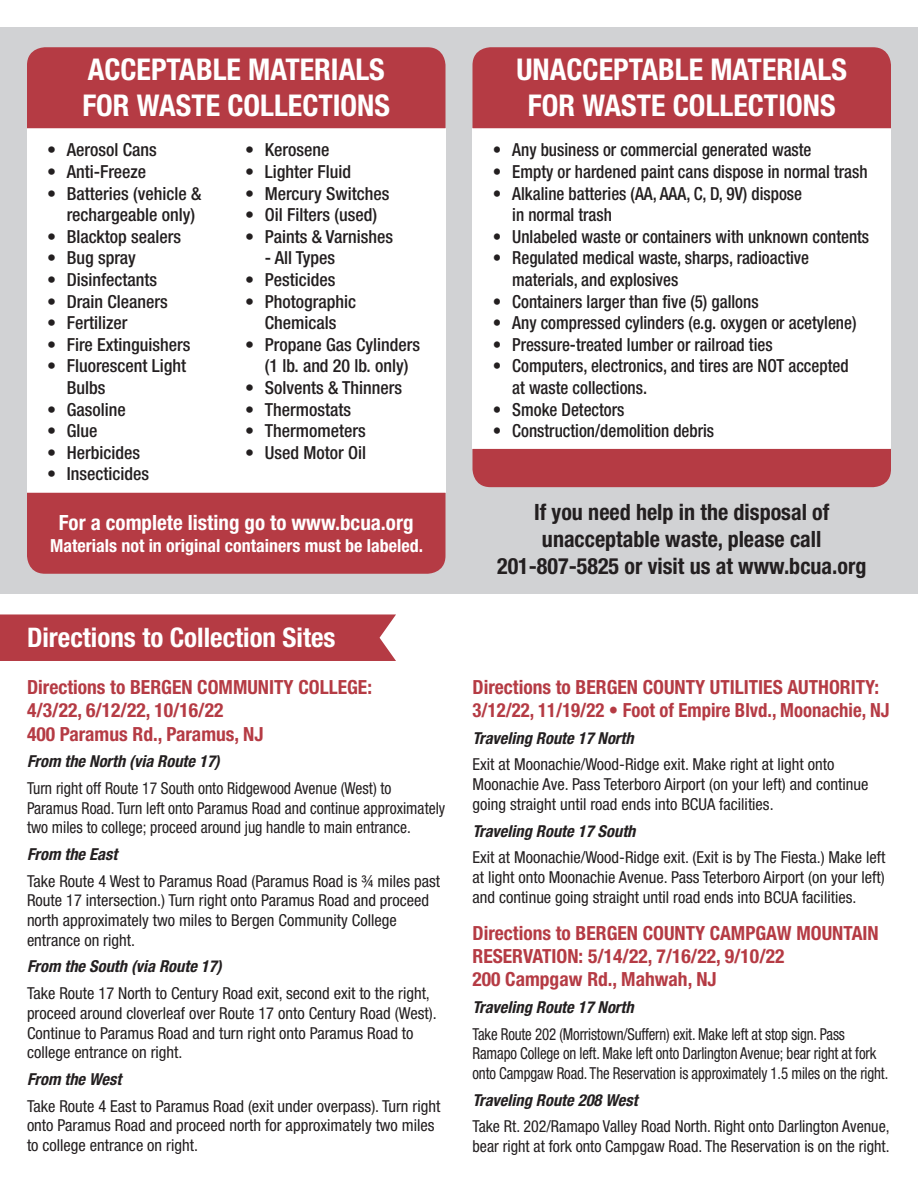
<style>
.page{position:relative;width:918px;height:1188px;background:#fff}
.page>*{position:absolute;margin:0;border:0;box-sizing:border-box;transform-origin:0 0}
.t1{font:700 condensed 30px/36px "Helvetica Neue LT Std";color:#fff}
.t2{font:700 condensed 27px "Helvetica Neue LT Std";color:#fff}
.t3{font:700 condensed 22.5px/27px "Helvetica Neue LT Std";color:#231f20;text-align:center}
.t4{font:700 condensed 21px "Helvetica Neue LT Std";color:#fff}
.t5{font:700 condensed 19.5px/23.4px "Helvetica Neue LT Std";color:#b53b44}
.t6{font:500 condensed 18px/21.6px "Helvetica Neue LT Std";color:#231f20;scale:.95 1}
.t7{font:500 condensed 18px/21.6px "Helvetica Neue LT Std";color:#231f20}
.t8{font:700 condensed 18px "Helvetica Neue LT Std";color:#fff}
.t9{font:condensed 16.5px/19.8px "Helvetica Neue LT Std";color:#231f20}
.t10{font:condensed 16.5px/19.8px "Helvetica Neue LT Std";color:#231f20;scale:.9 1}
.t11{font:condensed 16.5px/19.8px "Helvetica Neue LT Std";color:#231f20;scale:.95 1}
.t12{font:italic 700 condensed 16.5px "Helvetica Neue LT Std";color:#231f20}
</style>
<div class="page">
<div style="left:0;top:27px;width:918px;height:567px;background:#d1d2d4"></div>
<div style="left:27px;top:128px;width:419px;height:365px;background:#fff"></div>
<div style="left:472px;top:128px;width:419px;height:321px;background:#fff"></div>
<div style="left:27px;top:47px;width:419px;height:81px;background:#b53b44"></div>
<div style="left:27px;top:493px;width:419px;height:81px;background:#b53b44"></div>
<div style="left:472px;top:449px;width:419px;height:38px;background:#b53b44"></div>
<div style="left:472px;top:47px;width:419px;height:81px;background:#b53b44"></div>
<div style="left:0;top:614px;width:396px;height:47px;background:#b53b44"></div>
<p class="t1" style="left:82px;top:51px;width:309px">ACCEPTABLE MATERIALS<br>FOR WASTE COLLECTIONS</p>
<p class="t7" style="left:47px;top:139px;width:111px">• Aerosol Cans</p>
<p class="t7" style="left:47px;top:161px;width:101px">• Anti-Freeze</p>
<p class="t7" style="left:67px;top:182px;width:136px;text-indent:-20px">• Batteries (vehicle &amp; rechargeable only)</p>
<p class="t7" style="left:47px;top:225px;width:136px">• Blacktop sealers</p>
<p class="t7" style="left:47px;top:247px;width:90px">• Bug spray</p>
<p class="t7" style="left:47px;top:269px;width:111px">• Disinfectants</p>
<p class="t7" style="left:47px;top:290px;width:122px">• Drain Cleaners</p>
<p class="t7" style="left:47px;top:312px;width:82px">• Fertilizer</p>
<p class="t7" style="left:47px;top:333px;width:145px">• Fire Extinguishers</p>
<p class="t7" style="left:67px;top:355px;width:121px;text-indent:-20px">• Fluorescent Light<br>Bulbs</p>
<p class="t7" style="left:47px;top:398px;width:80px">• Gasoline</p>
<p class="t7" style="left:47px;top:420px;width:52px">• Glue</p>
<p class="t7" style="left:47px;top:441px;width:94px">• Herbicides</p>
<p class="t7" style="left:47px;top:463px;width:103px">• Insecticides</p>
<p class="t7" style="left:245px;top:139px;width:86px">• Kerosene</p>
<p class="t7" style="left:245px;top:161px;width:107px">• Lighter Fluid</p>
<p class="t7" style="left:245px;top:182px;width:146px">• Mercury Switches</p>
<p class="t7" style="left:245px;top:204px;width:133px">• Oil Filters (used)</p>
<p class="t7" style="left:245px;top:225px;width:149px">• Paints &amp; Varnishes</p>
<p class="t7" style="left:265px;top:247px;width:72px">- All Types</p>
<p class="t7" style="left:245px;top:269px;width:92px">• Pesticides</p>
<p class="t7" style="left:245px;top:290px;width:112px;text-align:center">• Photographic<br>Chemicals</p>
<p class="t7" style="left:245px;top:333px;width:176px;text-align:center">• Propane Gas Cylinders (1 lb. and 20 lb. only)</p>
<p class="t7" style="left:245px;top:377px;width:158px">• Solvents &amp; Thinners</p>
<p class="t7" style="left:245px;top:398px;width:108px">• Thermostats</p>
<p class="t7" style="left:245px;top:420px;width:122px">• Thermometers</p>
<p class="t7" style="left:245px;top:441px;width:122px">• Used Motor Oil</p>
<p class="t4" style="left:59px;top:510px;width:356px">For a complete listing go to www.bcua.org</p>
<p class="t8" style="left:50px;top:534px;width:374px">Materials not in original containers must be labeled.</p>
<p class="t2" style="left:27px;top:621px;width:310px">Directions to Collection Sites</p>
<p class="t5" style="left:27px;top:675px;width:347px">Directions to BERGEN COMMUNITY COLLEGE:<br>4/3/22, 6/12/22, 10/16/22<br>400 Paramus Rd., Paramus, NJ</p>
<p class="t12" style="left:27px;top:751px;width:194px">From the North (via Route 17)</p>
<p class="t11" style="left:27px;top:778px;width:442px">Turn right off Route 17 South onto Ridgewood Avenue (West) to<br>Paramus Road. Turn left onto Paramus Road and continue approximately two miles to college; proceed around jug handle to main entrance.</p>
<p class="t12" style="left:27px;top:844px;width:92px">From the East</p>
<p class="t9" style="left:27px;top:871px;width:415px">Take Route 4 West to Paramus Road (Paramus Road is ¾ miles past Route 17 intersection.) Turn right onto Paramus Road and proceed north approximately two miles to Bergen Community College entrance on right.</p>
<p class="t12" style="left:27px;top:957px;width:196px">From the South (via Route 17)</p>
<p class="t9" style="left:27px;top:983px;width:411px">Take Route 17 North to Century Road exit, second exit to the right, proceed around cloverleaf over Route 17 onto Century Road (West).<br>Continue to Paramus Road and turn right onto Paramus Road to college entrance on right.</p>
<p class="t12" style="left:27px;top:1069px;width:96px">From the West</p>
<p class="t9" style="left:27px;top:1096px;width:415px">Take Route 4 East to Paramus Road (exit under overpass). Turn right onto Paramus Road and proceed north for approximately two miles to college entrance on right.</p>
<p class="t1" style="left:516px;top:51px;width:332px;text-align:center">UNACCEPTABLE MATERIALS<br>FOR WASTE COLLECTIONS</p>
<p class="t6" style="left:493px;top:139px;width:337px">• Any business or commercial generated waste</p>
<p class="t6" style="left:493px;top:161px;width:396px">• Empty or hardened paint cans dispose in normal trash</p>
<p class="t6" style="left:512px;top:182px;width:307px;text-indent:-20px">• Alkaline batteries (AA, AAA, C, D, 9V) dispose in normal trash</p>
<p class="t6" style="left:493px;top:225px;width:398px">• Unlabeled waste or containers with unknown contents</p>
<p class="t6" style="left:512px;top:247px;width:314px;text-indent:-20px">• Regulated medical waste, sharps, radioactive materials, and explosives</p>
<p class="t6" style="left:493px;top:290px;width:281px">• Containers larger than five (5) gallons</p>
<p class="t6" style="left:493px;top:312px;width:384px">• Any compressed cylinders (e.g. oxygen or acetylene)</p>
<p class="t6" style="left:493px;top:333px;width:296px">• Pressure-treated lumber or railroad ties</p>
<p class="t6" style="left:512px;top:355px;width:356px;text-indent:-20px">• Computers, electronics, and tires are NOT accepted at waste collections.</p>
<p class="t6" style="left:493px;top:398px;width:140px">• Smoke Detectors</p>
<p class="t6" style="left:493px;top:420px;width:235px">• Construction/demolition debris</p>
<p class="t3" style="left:497px;top:498px;width:371px">If you need help in the disposal of unacceptable waste, please call<br>201-807-5825 or visit us at www.bcua.org</p>
<p class="t5" style="left:472px;top:675px;width:418px">Directions to BERGEN COUNTY UTILITIES AUTHORITY:<br>3/12/22, 11/19/22 • Foot of Empire Blvd., Moonachie, NJ</p>
<p class="t12" style="left:472px;top:728px;width:163px">Traveling Route 17 North</p>
<p class="t9" style="left:472px;top:755px;width:397px">Exit at Moonachie/Wood-Ridge exit. Make right at light onto<br>Moonachie Ave. Pass Teterboro Airport (on your left) and continue going straight until road ends into BCUA facilities.</p>
<p class="t12" style="left:472px;top:821px;width:164px">Traveling Route 17 South</p>
<p class="t9" style="left:472px;top:847px;width:414px;text-align:justify">Exit at Moonachie/Wood-Ridge exit. (Exit is by The Fiesta.) Make left at light onto Moonachie Avenue. Pass Teterboro Airport (on your left) and continue going straight until road ends into BCUA facilities.</p>
<p class="t5" style="left:472px;top:921px;width:408px">Directions to BERGEN COUNTY CAMPGAW MOUNTAIN<br>RESERVATION: 5/14/22, 7/16/22, 9/10/22<br>200 Campgaw Rd., Mahwah, NJ</p>
<p class="t12" style="left:472px;top:997px;width:163px">Traveling Route 17 North</p>
<p class="t10" style="left:472px;top:1024px;width:463px">Take Route 202 (Morristown/Suffern) exit. Make left at stop sign. Pass<br>Ramapo College on left. Make left onto Darlington Avenue; bear right at fork onto Campgaw Road. The Reservation is approximately 1.5 miles on the right.</p>
<p class="t12" style="left:472px;top:1090px;width:167px">Traveling Route 208 West</p>
<p class="t9" style="left:472px;top:1116px;width:419px">Take Rt. 202/Ramapo Valley Road North. Right onto Darlington Avenue, bear right at fork onto Campgaw Road. The Reservation is on the right.</p>
</div>
